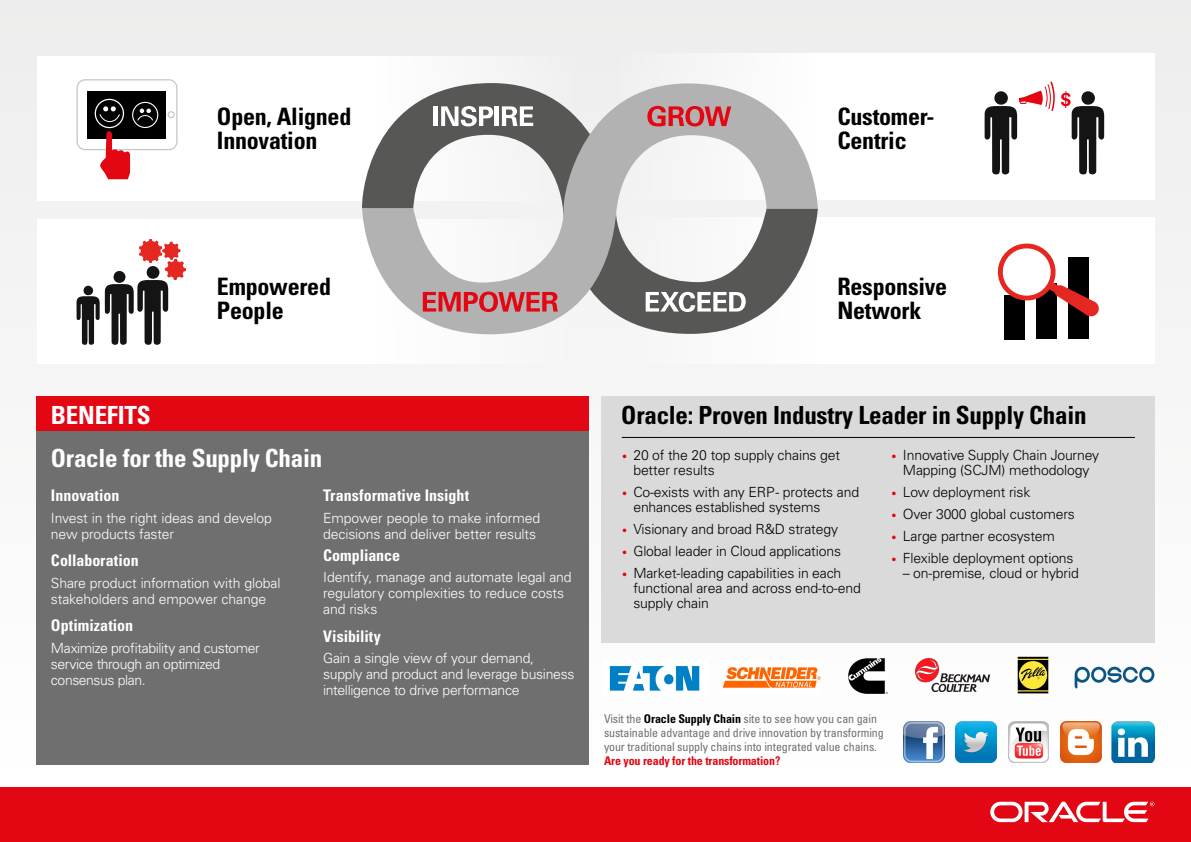
<style>
.page{position:relative;width:1191px;height:842px;background:#fff}
.page>*{position:absolute;margin:0;border:0;box-sizing:border-box;transform-origin:0 0}
.t1{font:700 condensed 25px "Univers LT Pro";letter-spacing:-.01em;color:#000}
.t2{font:700 condensed 25px "Univers LT Pro";letter-spacing:-.01em;color:#fff}
.t3{font:700 condensed 24px/24px "Univers LT Pro";letter-spacing:-.01em;color:#000}
.t4{font:700 condensed 16px "Univers LT Pro";color:#fff}
.t5{font:300 14px/16px "Univers LT Pro 45";letter-spacing:-.015em;color:#fff}
.t6{font:300 14px/15px "Univers LT Pro 45";letter-spacing:-.01em;color:#000}
.t7{font:condensed 12px/14px "Univers LT Pro";letter-spacing:-.01em;color:#706f6f}
.t8{font:700 condensed 12px "Univers LT Pro";letter-spacing:-.01em;color:#e30613}
.s1{font-size:10px;color:#e30613}
.s2{font-weight:700;color:#000}
</style>
<div class="page">
<div style="left:0;top:0;width:1191px;height:787px;background:#f6f6f6"></div>
<div style="left:601px;top:396px;width:554px;height:247px;background:#dadada"></div>
<hr style="left:622px;top:437px;width:513px;height:1px;background:#000">
<div style="left:601px;top:54px;width:554px;height:146px;background:#fff"></div>
<div style="left:601px;top:217px;width:554px;height:147px;background:#fff"></div>
<div style="left:37px;top:56px;width:553px;height:144px;background:#fff"></div>
<div style="left:37px;top:219px;width:553px;height:145px;background:#fff"></div>
<svg style="left:362px;top:83px;width:456px;height:251px"></svg>
<hr style="left:434px;top:106px;width:4px;height:20px;background:#fff">
<svg style="left:441px;top:106px;width:52px;height:20px"></svg>
<hr style="left:495px;top:106px;width:4px;height:20px;background:#fff">
<svg style="left:502px;top:106px;width:31px;height:20px"></svg>
<svg style="left:647px;top:106px;width:84px;height:20px;background:#cb5960"></svg>
<svg style="left:423px;top:292px;width:135px;height:20px;background:#cc565d"></svg>
<svg style="left:645px;top:292px;width:100px;height:20px"></svg>
<div style="left:77px;top:79px;width:100px;height:71px;border:1px solid #c6c6c6;border-radius:8px"></div>
<div style="left:87px;top:91px;width:79px;height:48px;background:#000"></div>
<svg style="left:100px;top:131px;width:30px;height:48px"></svg>
<div style="left:95px;top:99px;width:29px;height:29px;border:1px solid #fff;border-radius:50%"></div>
<svg style="left:99px;top:106px;width:22px;height:17px"></svg>
<div style="left:132px;top:102px;width:26px;height:26px;border:1px solid #fff;border-radius:50%"></div>
<svg style="left:137px;top:109px;width:16px;height:12px"></svg>
<div style="left:168px;top:111px;width:7px;height:7px;border:1px solid #c6c6c6;border-radius:50%"></div>
<svg style="left:76px;top:239px;width:110px;height:106px"></svg>
<svg style="left:1061px;top:91px;width:43px;height:84px"></svg>
<svg style="left:984px;top:81px;width:71px;height:94px"></svg>
<div style="left:1068px;top:257px;width:21px;height:82px;background:#000"></div>
<div style="left:1037px;top:283px;width:20px;height:56px;background:#000"></div>
<div style="left:1004px;top:295px;width:20px;height:45px;background:#000"></div>
<svg style="left:997px;top:243px;width:102px;height:74px"></svg>
<div style="left:36px;top:396px;width:552px;height:35px;background:#e30613"></div>
<div style="left:36px;top:431px;width:552px;height:334px;background:#706f6f"></div>
<img style="left:609px;top:666px;width:91px;height:25px">
<img style="left:1017px;top:657px;width:31px;height:37px">
<img style="left:848px;top:658px;width:39px;height:35px">
<img style="left:916px;top:659px;width:74px;height:32px">
<img style="left:722px;top:667px;width:99px;height:21px">
<img style="left:1074px;top:667px;width:81px;height:21px">
<img style="left:1060px;top:721px;width:41px;height:41px">
<img style="left:955px;top:721px;width:41px;height:41px">
<img style="left:1008px;top:721px;width:40px;height:41px">
<img style="left:903px;top:721px;width:41px;height:41px">
<img style="left:1111px;top:721px;width:44px;height:41px">
<div style="left:0;top:787px;width:1191px;height:55px;background:#e30613"></div>
<svg style="left:990px;top:801px;width:164px;height:21px"></svg>
<p class="t3" style="left:217px;top:104px;width:136px">Open, Aligned<br>Innovation</p>
<p class="t3" style="left:837px;top:104px;width:99px">Customer-<br>Centric</p>
<p class="t3" style="left:217px;top:274px;width:116px">Empowered<br>People</p>
<p class="t3" style="left:837px;top:274px;width:111px">Responsive<br>Network</p>
<p class="t2" style="left:51px;top:399px;width:101px">BENEFITS</p>
<p class="t2" style="left:51px;top:443px;width:273px">Oracle for the Supply Chain</p>
<p class="t4" style="left:51px;top:486px;width:70px">Innovation</p>
<p class="t5" style="left:51px;top:510px;width:222px">Invest in the right ideas and develop new products faster</p>
<p class="t4" style="left:51px;top:551px;width:89px">Collaboration</p>
<p class="t5" style="left:51px;top:575px;width:231px">Share product information with global stakeholders and empower change</p>
<p class="t4" style="left:51px;top:616px;width:84px">Optimization</p>
<p class="t5" style="left:51px;top:640px;width:210px">Maximize profitability and customer service through an optimized consensus plan.</p>
<p class="t4" style="left:323px;top:486px;width:147px">Transformative Insight</p>
<p class="t5" style="left:323px;top:510px;width:219px">Empower people to make informed decisions and deliver better results</p>
<p class="t4" style="left:323px;top:545px;width:79px">Compliance</p>
<p class="t5" style="left:323px;top:569px;width:250px">Identify, manage and automate legal and regulatory complexities to reduce costs and risks</p>
<p class="t4" style="left:323px;top:626px;width:59px">Visibility</p>
<p class="t5" style="left:323px;top:650px;width:253px">Gain a single view of your demand, supply and product and leverage business intelligence to drive performance</p>
<h1 class="t1" style="left:621px;top:400px;width:467px">Oracle: Proven Industry Leader in Supply Chain</h1>
<p class="t6" style="left:622px;top:447px;width:220px"><span class="s1">•</span> 20 of the 20 top supply chains get</p>
<p class="t6" style="left:891px;top:447px;width:209px"><span class="s1">•</span> Innovative Supply Chain Journey</p>
<p class="t6" style="left:633px;top:462px;width:83px">better results</p>
<p class="t6" style="left:903px;top:462px;width:188px">Mapping (SCJM) methodology</p>
<p class="t6" style="left:622px;top:484px;width:239px"><span class="s1">•</span> Co-exists with any ERP - protects and</p>
<p class="t6" style="left:891px;top:484px;width:140px"><span class="s1">•</span> Low deployment risk</p>
<p class="t6" style="left:633px;top:499px;width:189px">enhances established systems</p>
<p class="t6" style="left:891px;top:506px;width:185px"><span class="s1">•</span> Over 3000 global customers</p>
<p class="t6" style="left:622px;top:521px;width:217px"><span class="s1">•</span> Visionary and broad R&amp;D strategy</p>
<p class="t6" style="left:622px;top:543px;width:220px"><span class="s1">•</span> Global leader in Cloud applications</p>
<p class="t6" style="left:891px;top:528px;width:165px"><span class="s1">•</span> Large partner ecosystem</p>
<p class="t6" style="left:891px;top:551px;width:183px"><span class="s1">•</span> Flexible deployment options</p>
<p class="t6" style="left:622px;top:566px;width:221px"><span class="s1">•</span> Market-leading capabilities in each</p>
<p class="t6" style="left:903px;top:566px;width:177px">– on-premise, cloud or hybrid</p>
<p class="t6" style="left:633px;top:581px;width:229px">functional area and across end-to-end supply chain</p>
<p class="t7" style="left:604px;top:711px;width:281px">Visit the <span class="s2">Oracle Supply Chain</span> site to see how you can gain sustainable advantage and drive innovation by transforming your traditional supply chains into integrated value chains.</p>
<p class="t8" style="left:604px;top:753px;width:178px">Are you ready for the transformation?</p>
</div>
